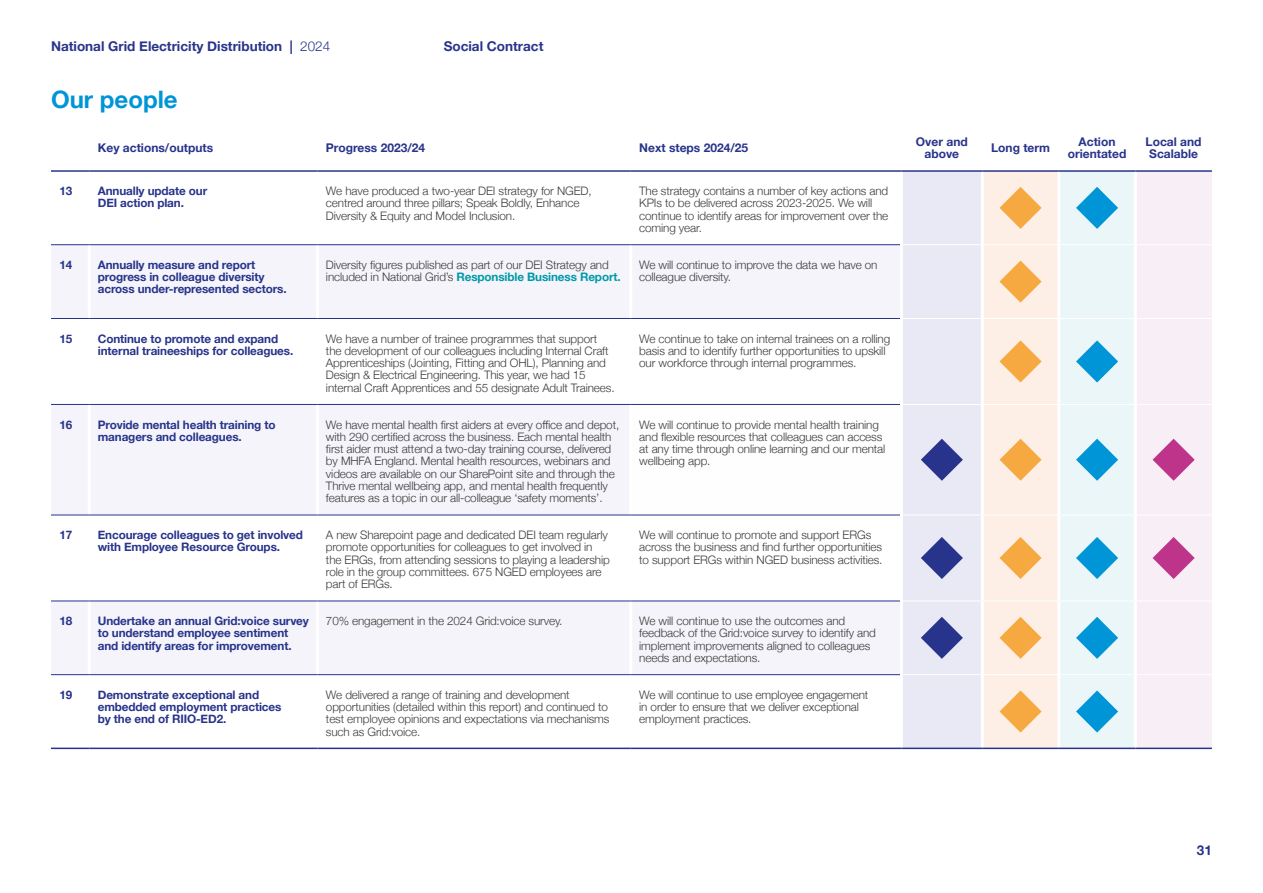
<style>
.page{position:relative;width:1263px;height:893px;background:#fff}
.page>*{position:absolute;margin:0;border:0;box-sizing:border-box;transform-origin:0 0}
.t1{font:700 24px "Helvetica Neue";color:#0095d7}
.t2{font:700 13.5px "Helvetica Neue";color:#28348b}
.t3{font:700 12px/12.6px "Helvetica Neue";color:#28348b;text-align:center}
.t4{font:300 11.7px/12.3px "Helvetica Neue";letter-spacing:-.01em;color:#3c3c3b}
.t5{font:700 11.7px/12.3px "Helvetica Neue";letter-spacing:-.01em;color:#28348b}
.s1{font-weight:300}
.s2{font-weight:700;color:#009aa9}
</style>
<div class="page">
<div style="left:903px;top:172px;width:78px;height:576px;background:#e9e8f5"></div>
<svg style="left:51px;top:245px;width:849px;height:429px;fill:#f4f4fa"></svg>
<div style="left:631px;top:404px;width:270px;height:111px;background:#fefefe"></div>
<hr style="left:88px;top:245px;width:3px;height:73px;background:#fff">
<hr style="left:316px;top:245px;width:3px;height:73px;background:#fff">
<hr style="left:629px;top:245px;width:3px;height:73px;background:#fff">
<hr style="left:88px;top:319px;width:3px;height:85px;background:#fff">
<hr style="left:316px;top:319px;width:3px;height:85px;background:#fff">
<hr style="left:629px;top:319px;width:3px;height:85px;background:#fff">
<hr style="left:88px;top:405px;width:3px;height:110px;background:#fff">
<hr style="left:316px;top:405px;width:3px;height:110px;background:#fff">
<hr style="left:629px;top:405px;width:3px;height:110px;background:#fff">
<hr style="left:88px;top:515px;width:3px;height:86px;background:#fff">
<hr style="left:316px;top:515px;width:3px;height:86px;background:#fff">
<hr style="left:629px;top:515px;width:3px;height:86px;background:#fff">
<hr style="left:88px;top:601px;width:3px;height:73px;background:#fff">
<hr style="left:316px;top:601px;width:3px;height:73px;background:#fff">
<hr style="left:629px;top:601px;width:3px;height:73px;background:#fff">
<hr style="left:51px;top:170px;width:38px;height:2px;background:#28348b">
<hr style="left:89px;top:170px;width:228px;height:2px;background:#28348b">
<hr style="left:317px;top:170px;width:314px;height:2px;background:#28348b">
<hr style="left:631px;top:170px;width:270px;height:2px;background:#28348b">
<hr style="left:901px;top:170px;width:81px;height:2px;background:#28348b">
<hr style="left:982px;top:170px;width:77px;height:2px;background:#28348b">
<hr style="left:1059px;top:170px;width:76px;height:2px;background:#28348b">
<hr style="left:1135px;top:170px;width:77px;height:2px;background:#28348b">
<hr style="left:51px;top:244px;width:38px;height:1px;background:#28348b">
<hr style="left:89px;top:244px;width:228px;height:1px;background:#28348b">
<hr style="left:317px;top:244px;width:314px;height:1px;background:#28348b">
<hr style="left:631px;top:244px;width:269px;height:1px;background:#28348b">
<hr style="left:51px;top:318px;width:38px;height:1px;background:#28348b">
<hr style="left:89px;top:318px;width:228px;height:1px;background:#28348b">
<hr style="left:317px;top:318px;width:314px;height:1px;background:#28348b">
<hr style="left:631px;top:318px;width:269px;height:1px;background:#28348b">
<hr style="left:51px;top:404px;width:38px;height:1px;background:#28348b">
<hr style="left:89px;top:404px;width:228px;height:1px;background:#28348b">
<hr style="left:317px;top:404px;width:314px;height:1px;background:#28348b">
<hr style="left:631px;top:404px;width:269px;height:1px;background:#28348b">
<hr style="left:51px;top:515px;width:38px;height:1px;background:#28348b">
<hr style="left:89px;top:515px;width:228px;height:1px;background:#28348b">
<hr style="left:317px;top:515px;width:314px;height:1px;background:#28348b">
<hr style="left:631px;top:515px;width:269px;height:1px;background:#28348b">
<hr style="left:51px;top:601px;width:38px;height:1px;background:#28348b">
<hr style="left:89px;top:601px;width:228px;height:1px;background:#28348b">
<hr style="left:317px;top:601px;width:314px;height:1px;background:#28348b">
<hr style="left:631px;top:601px;width:269px;height:1px;background:#28348b">
<hr style="left:51px;top:674px;width:38px;height:1px;background:#28348b">
<hr style="left:89px;top:674px;width:228px;height:1px;background:#28348b">
<hr style="left:317px;top:674px;width:314px;height:1px;background:#28348b">
<hr style="left:631px;top:674px;width:269px;height:1px;background:#28348b">
<hr style="left:903px;top:244px;width:79px;height:1px;background:#fff">
<hr style="left:903px;top:318px;width:79px;height:1px;background:#fff">
<hr style="left:903px;top:404px;width:79px;height:1px;background:#fff">
<hr style="left:903px;top:515px;width:79px;height:1px;background:#fff">
<hr style="left:903px;top:601px;width:79px;height:1px;background:#fff">
<hr style="left:903px;top:674px;width:79px;height:1px;background:#fff">
<hr style="left:51px;top:748px;width:38px;height:1px;background:#28348b">
<hr style="left:89px;top:748px;width:228px;height:1px;background:#28348b">
<hr style="left:317px;top:748px;width:314px;height:1px;background:#28348b">
<hr style="left:631px;top:748px;width:270px;height:1px;background:#28348b">
<hr style="left:901px;top:748px;width:81px;height:1px;background:#28348b">
<hr style="left:982px;top:748px;width:77px;height:1px;background:#28348b">
<hr style="left:1059px;top:748px;width:76px;height:1px;background:#28348b">
<hr style="left:1135px;top:748px;width:77px;height:1px;background:#28348b">
<svg style="left:921px;top:439px;width:42px;height:42px;background:#888dbf"></svg>
<svg style="left:921px;top:537px;width:42px;height:42px;background:#888dbf"></svg>
<svg style="left:921px;top:617px;width:42px;height:42px;background:#888dbf"></svg>
<svg style="left:982px;top:171px;width:230px;height:577px;background:#ece8e6"></svg>
<p class="t2" style="left:51px;top:36px;width:281px">National Grid Electricity Distribution | <span class="s1">2024</span></p>
<p class="t2" style="left:444px;top:36px;width:101px">Social Contract</p>
<h1 class="t1" style="left:51px;top:81px;width:128px">Our people</h1>
<p class="t3" style="left:98px;top:142px;width:117px">Key actions/outputs</p>
<p class="t3" style="left:326px;top:142px;width:101px">Progress 2023/24</p>
<p class="t3" style="left:639px;top:142px;width:110px">Next steps 2024/25</p>
<p class="t3" style="left:916px;top:135px;width:53px">Over and above</p>
<p class="t3" style="left:991px;top:142px;width:60px">Long term</p>
<p class="t3" style="left:1068px;top:135px;width:60px">Action orientated</p>
<p class="t3" style="left:1146px;top:135px;width:57px;text-align:left">Local and<br>Scalable</p>
<p class="t5" style="left:60px;top:185px;width:14px">13</p>
<p class="t5" style="left:98px;top:185px;width:111px">Annually update our<br>DEI action plan.</p>
<p class="t4" style="left:326px;top:184px;width:267px">We have produced a two-year DEI strategy for NGED, centred around three pillars; Speak Boldly, Enhance<br>Diversity &amp; Equity and Model Inclusion.</p>
<p class="t4" style="left:639px;top:184px;width:251px">The strategy contains a number of key actions and KPIs to be delivered across 2023-2025. We will continue to identify areas for improvement over the coming year.</p>
<p class="t5" style="left:60px;top:259px;width:14px">14</p>
<p class="t5" style="left:98px;top:259px;width:190px">Annually measure and report progress in colleague diversity across under-represented sectors.</p>
<p class="t4" style="left:326px;top:258px;width:296px">Diversity figures published as part of our DEI Strategy and included in National Grid’s <span class="s2">Responsible Business Report.</span></p>
<p class="t4" style="left:639px;top:258px;width:240px">We will continue to improve the data we have on colleague diversity.</p>
<p class="t5" style="left:60px;top:333px;width:14px">15</p>
<p class="t5" style="left:98px;top:333px;width:197px">Continue to promote and expand internal traineeships for colleagues.</p>
<p class="t4" style="left:326px;top:331px;width:290px">We have a number of trainee programmes that support the development of our colleagues including Internal Craft Apprenticeships (Jointing, Fitting and OHL), Planning and Design &amp; Electrical Engineering. This year, we had 15 internal Craft Apprentices and 55 designate Adult Trainees.</p>
<p class="t4" style="left:639px;top:331px;width:252px">We continue to take on internal trainees on a rolling basis and to identify further opportunities to upskill our workforce through internal programmes.</p>
<p class="t5" style="left:60px;top:419px;width:14px">16</p>
<p class="t5" style="left:98px;top:419px;width:179px">Provide mental health training to managers and colleagues.</p>
<p class="t4" style="left:326px;top:417px;width:295px">We have mental health first aiders at every office and depot, with 290 certified across the business. Each mental health first aider must attend a two-day training course, delivered by MHFA England. Mental health resources, webinars and videos are available on our SharePoint site and through the Thrive mental wellbeing app, and mental health frequently features as a topic in our all-colleague ‘safety moments’.</p>
<p class="t4" style="left:639px;top:417px;width:248px">We will continue to provide mental health training and flexible resources that colleagues can access at any time through online learning and our mental wellbeing app.</p>
<p class="t5" style="left:60px;top:529px;width:14px">17</p>
<p class="t5" style="left:98px;top:529px;width:207px">Encourage colleagues to get involved with Employee Resource Groups.</p>
<p class="t4" style="left:326px;top:528px;width:285px">A new Sharepoint page and dedicated DEI team regularly promote opportunities for colleagues to get involved in the ERGs, from attending sessions to playing a leadership role in the group committees. 675 NGED employees are part of ERGs.</p>
<p class="t4" style="left:639px;top:528px;width:245px">We will continue to promote and support ERGs across the business and find further opportunities to support ERGs within NGED business activities.</p>
<p class="t5" style="left:60px;top:615px;width:14px">18</p>
<p class="t5" style="left:98px;top:615px;width:213px">Undertake an annual Grid:voice survey to understand employee sentiment and identify areas for improvement.</p>
<p class="t4" style="left:326px;top:614px;width:238px">70% engagement in the 2024 Grid:voice survey.</p>
<p class="t4" style="left:639px;top:614px;width:238px">We will continue to use the outcomes and feedback of the Grid:voice survey to identify and implement improvements aligned to colleagues needs and expectations.</p>
<p class="t5" style="left:60px;top:689px;width:14px">19</p>
<p class="t5" style="left:98px;top:689px;width:185px">Demonstrate exceptional and embedded employment practices by the end of RIIO-ED2.</p>
<p class="t4" style="left:326px;top:688px;width:285px">We delivered a range of training and development opportunities (detailed within this report) and continued to test employee opinions and expectations via mechanisms such as Grid:voice.</p>
<p class="t4" style="left:639px;top:688px;width:231px">We will continue to use employee engagement in order to ensure that we deliver exceptional employment practices.</p>
<p class="t2" style="left:1197px;top:840px;width:17px">31</p>
</div>
